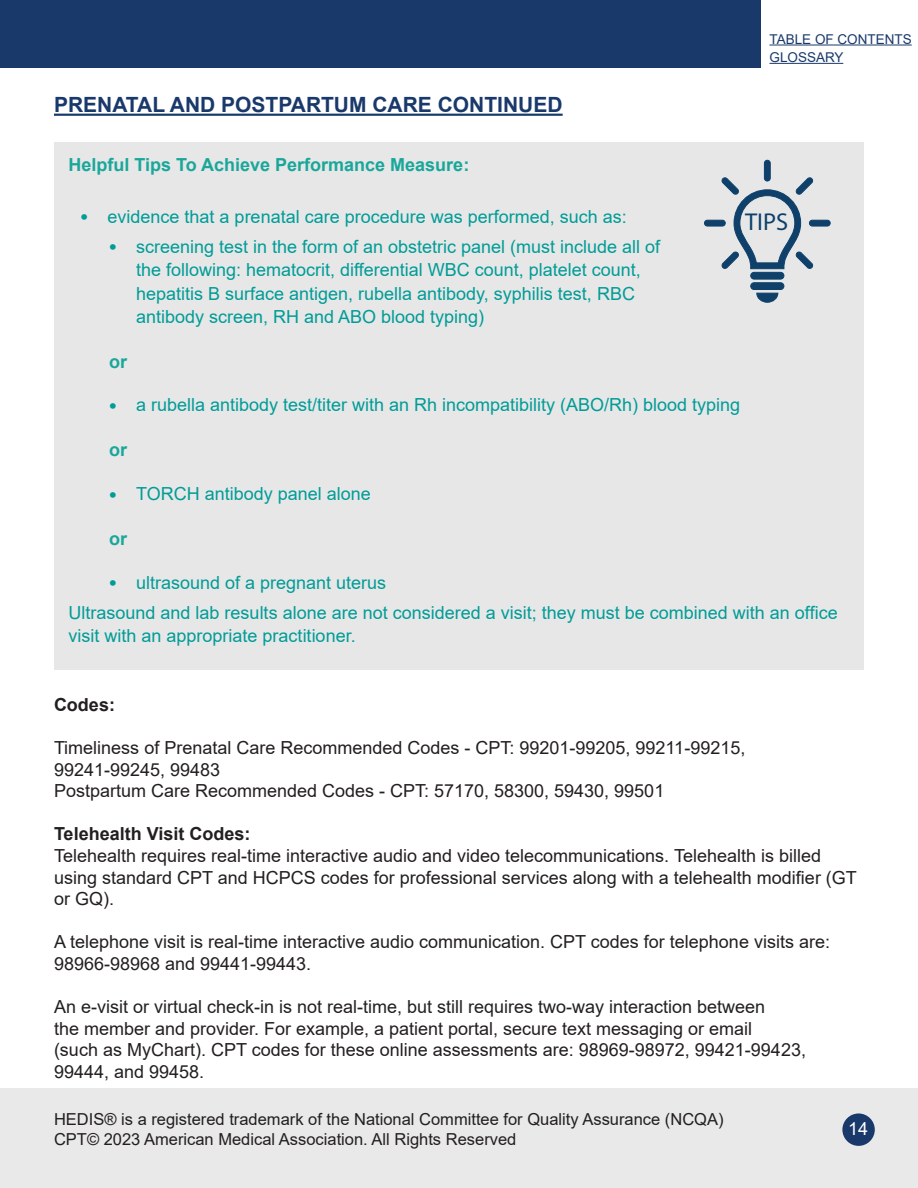
<style>
.page{position:relative;width:918px;height:1188px;background:#fff}
.page>*{position:absolute;margin:0;border:0;box-sizing:border-box;transform-origin:0 0}
.t1{font:700 24.45px "Myriad Pro";color:#0e406a}
.t2{font:700 21px "Arial";color:#1a396b}
.t3{font:18px/21.6px "Arial";color:#231f20}
.Optima_Bullet_Tier_1{font:18px/23.4px "Arial";color:#009c96}
.t4{font:700 18px "Arial";color:#1aa79a}
.t5{font:700 18px "Arial";color:#231f20}
.t6{font:18px "Arial";color:#fff}
.t7{font:16.5px/19.8px "Arial";color:#231f20}
.t8{font:13.5px "Arial";color:#1a396b}
.s1{font-family:"Myriad Pro";font-size:27px}
</style>
<div class="page">
<div style="left:0;top:0;width:761px;height:68px;background:#1a396b"></div>
<hr style="left:770px;top:45px;width:142px;height:1px;background:#1a396b">
<hr style="left:770px;top:63px;width:73px;height:1px;background:#1a396b">
<hr style="left:54px;top:114px;width:509px;height:2px;background:#1a396b">
<div style="left:54px;top:143px;width:810px;height:527px;background:#e7e7e8"></div>
<div style="left:0;top:1089px;width:918px;height:99px;background:#e9e9e9"></div>
<div style="left:842px;top:1113px;width:33px;height:33px;background:#1a396b;border-radius:50%"></div>
<svg style="left:704px;top:160px;width:127px;height:143px"></svg>
<p class="t2" style="left:54px;top:90px;width:510px">PRENATAL AND POSTPARTUM CARE CONTINUED</p>
<p class="t4" style="left:69px;top:152px;width:402px">Helpful Tips To Achieve Performance Measure:</p>
<p class="Optima_Bullet_Tier_1" style="left:81px;top:205px;width:548px"><span class="s1">•</span> evidence that a prenatal care procedure was performed, such as:</p>
<p class="Optima_Bullet_Tier_1" style="left:136px;top:235px;width:526px;text-indent:-27px"><span class="s1">•</span> screening test in the form of an obstetric panel (must include all of the following: hematocrit, differential WBC count, platelet count, hepatitis B surface antigen, rubella antibody, syphilis test, RBC antibody screen, RH and ABO blood typing)</p>
<p class="t8" style="left:770px;top:30px;width:144px">TABLE OF CONTENTS</p>
<p class="t8" style="left:770px;top:48px;width:76px">GLOSSARY</p>
<p class="t1" style="left:745px;top:207px;width:45px">TIPS</p>
<p class="t4" style="left:109px;top:349px;width:20px">or</p>
<p class="Optima_Bullet_Tier_1" style="left:109px;top:393px;width:633px"><span class="s1">•</span> a rubella antibody test/titer with an Rh incompatibility (ABO/Rh) blood typing</p>
<p class="t4" style="left:109px;top:437px;width:20px">or</p>
<p class="Optima_Bullet_Tier_1" style="left:109px;top:482px;width:263px"><span class="s1">•</span> TORCH antibody panel alone</p>
<p class="t4" style="left:109px;top:526px;width:20px">or</p>
<p class="Optima_Bullet_Tier_1" style="left:109px;top:571px;width:279px"><span class="s1">•</span> ultrasound of a pregnant uterus</p>
<p class="Optima_Bullet_Tier_1" style="left:69px;top:601px;width:771px">Ultrasound and lab results alone are not considered a visit; they must be combined with an office visit with an appropriate practitioner.</p>
<p class="t5" style="left:54px;top:692px;width:63px">Codes:</p>
<p class="t3" style="left:54px;top:737px;width:693px">Timeliness of Prenatal Care Recommended Codes - CPT: 99201-99205, 99211-99215,</p>
<p class="t3" style="left:54px;top:758px;width:168px">99241-99245, 99483</p>
<p class="t3" style="left:54px;top:780px;width:612px">Postpartum Care Recommended Codes - CPT: 57170, 58300, 59430, 99501</p>
<p class="t5" style="left:54px;top:821px;width:198px">Telehealth Visit Codes:</p>
<p class="t3" style="left:54px;top:845px;width:804px">Telehealth requires real-time interactive audio and video telecommunications. Telehealth is billed using standard CPT and HCPCS codes for professional services along with a telehealth modifier (GT or GQ).</p>
<p class="t3" style="left:54px;top:931px;width:778px">A telephone visit is real-time interactive audio communication. CPT codes for telephone visits are:<br>98966-98968 and 99441-99443.</p>
<p class="t3" style="left:54px;top:996px;width:754px">An e-visit or virtual check-in is not real-time, but still requires two-way interaction between<br>the member and provider. For example, a patient portal, secure text messaging or email<br>(such as MyChart). CPT codes for these online assessments are: 98969-98972, 99421-99423, 99444, and 99458.</p>
<p class="t7" style="left:54px;top:1110px;width:671px">HEDIS® is a registered trademark of the National Committee for Quality Assurance (NCQA)<br>CPT© 2023 American Medical Association. All Rights Reserved</p>
<p class="t6" style="left:848px;top:1117px;width:22px">14</p>
</div>
